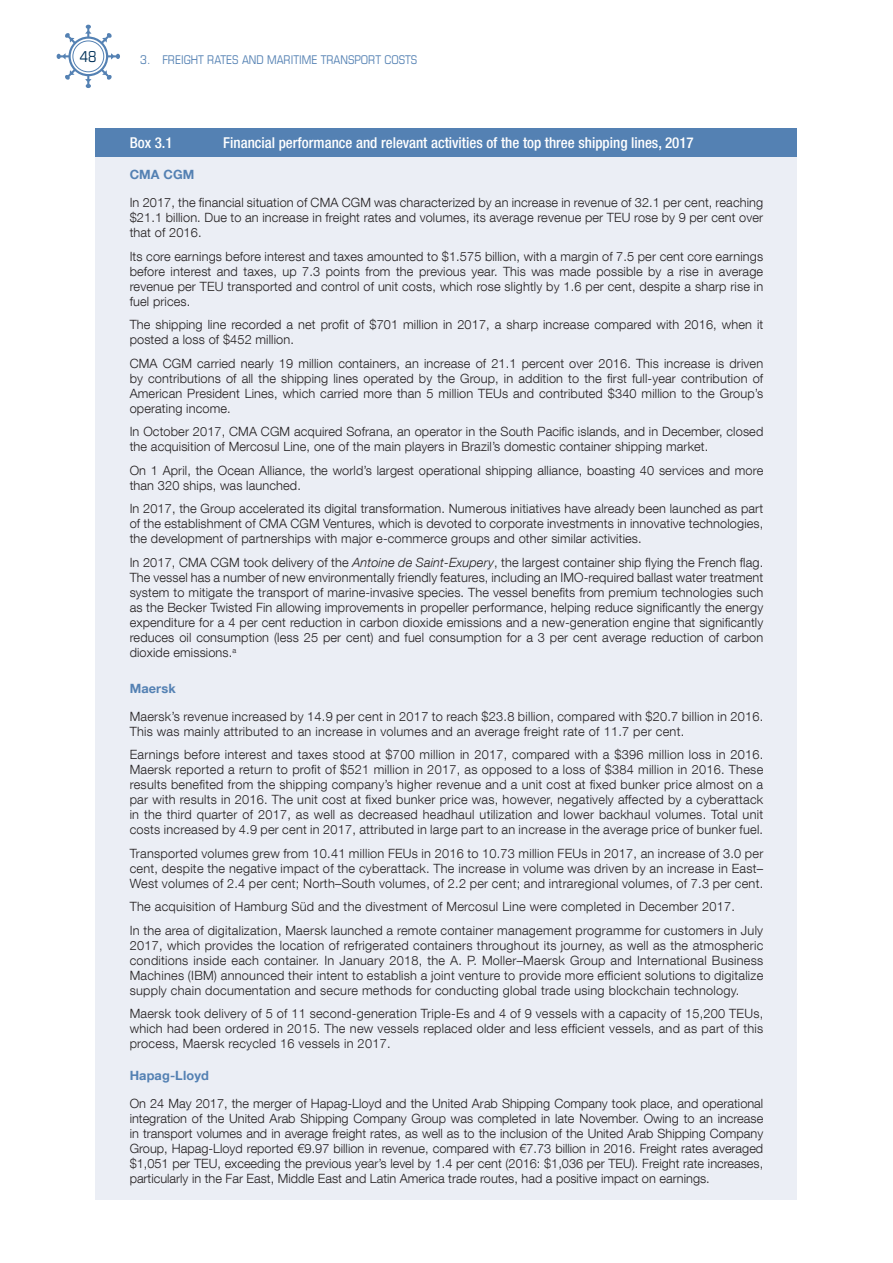
<style>
.page{position:relative;width:893px;height:1263px;background:#fff}
.page>*{position:absolute;margin:0;border:0;box-sizing:border-box;transform-origin:0 0}
.BOX_TITRE{font:500 condensed 15px "Helvetica Neue LT Com";color:#fff}
.t1{font:condensed 15px "Eurostile LT Std";color:#003159}
.BOX_TEXTE{font:300 12.75px/15px "Helvetica Neue LT Com";letter-spacing:.01em;color:#231f20;text-align:justify}
.BOX_TEXTE-2{font:700 12.75px "Helvetica Neue LT Com";letter-spacing:.01em;color:#5481b3}
.t2{font:condensed 12px "Eurostile LT Std";color:#5481b3}
.s1{font-style:italic}
</style>
<div class="page">
<svg style="left:57px;top:25px;width:63px;height:63px"></svg>
<div style="left:73px;top:41px;width:31px;height:31px;border:1px solid #5481b3;border-radius:50%"></div>
<div style="left:96px;top:128px;width:701px;height:49px;background:#5481b3"></div>
<div style="left:96px;top:158px;width:701px;height:38px;background:#ebeef5"></div>
<div style="left:96px;top:185px;width:701px;height:69px;background:#ebeef5"></div>
<div style="left:96px;top:239px;width:701px;height:83px;background:#ebeef5"></div>
<div style="left:96px;top:307px;width:701px;height:54px;background:#ebeef5"></div>
<div style="left:96px;top:346px;width:701px;height:83px;background:#ebeef5"></div>
<div style="left:96px;top:414px;width:701px;height:54px;background:#ebeef5"></div>
<div style="left:96px;top:453px;width:701px;height:53px;background:#ebeef5"></div>
<div style="left:96px;top:491px;width:701px;height:69px;background:#ebeef5"></div>
<div style="left:96px;top:545px;width:701px;height:128px;background:#ebeef5"></div>
<div style="left:96px;top:671px;width:701px;height:38px;background:#ebeef5"></div>
<div style="left:96px;top:699px;width:701px;height:53px;background:#ebeef5"></div>
<div style="left:96px;top:737px;width:701px;height:114px;background:#ebeef5"></div>
<div style="left:96px;top:836px;width:701px;height:68px;background:#ebeef5"></div>
<div style="left:96px;top:889px;width:701px;height:39px;background:#ebeef5"></div>
<div style="left:96px;top:913px;width:701px;height:98px;background:#ebeef5"></div>
<div style="left:96px;top:996px;width:701px;height:69px;background:#ebeef5"></div>
<div style="left:96px;top:1058px;width:701px;height:39px;background:#ebeef5"></div>
<div style="left:96px;top:1086px;width:701px;height:113px;background:#ebeef5"></div>
<p class="t1" style="left:80px;top:48px;width:18px">48</p>
<p class="t2" style="left:140px;top:52px;width:279px">3. FREIGHT RATES AND MARITIME TRANSPORT COSTS</p>
<p class="BOX_TITRE" style="left:130px;top:134px;width:44px">Box 3.1</p>
<p class="BOX_TITRE" style="left:223px;top:134px;width:472px">Financial performance and relevant activities of the top three shipping lines, 2017</p>
<p class="BOX_TEXTE-2" style="left:130px;top:167px;width:66px">CMA CGM</p>
<p class="BOX_TEXTE" style="left:130px;top:195px;width:635px">In 2017, the financial situation of CMA CGM was characterized by an increase in revenue of 32.1 per cent, reaching $21.1 billion. Due to an increase in freight rates and volumes, its average revenue per TEU rose by 9 per cent over that of 2016.</p>
<p class="BOX_TEXTE" style="left:130px;top:248px;width:635px">Its core earnings before interest and taxes amounted to $1.575 billion, with a margin of 7.5 per cent core earnings before interest and taxes, up 7.3 points from the previous year. This was made possible by a rise in average revenue per TEU transported and control of unit costs, which rose slightly by 1.6 per cent, despite a sharp rise in fuel prices.</p>
<p class="BOX_TEXTE" style="left:130px;top:317px;width:635px">The shipping line recorded a net profit of $701 million in 2017, a sharp increase compared with 2016, when it posted a loss of $452 million.</p>
<p class="BOX_TEXTE" style="left:130px;top:355px;width:635px">CMA CGM carried nearly 19 million containers, an increase of 21.1 percent over 2016. This increase is driven by contributions of all the shipping lines operated by the Group, in addition to the first full-year contribution of American President Lines, which carried more than 5 million TEUs and contributed $340 million to the Group’s operating income.</p>
<p class="BOX_TEXTE" style="left:130px;top:424px;width:635px">In October 2017, CMA CGM acquired Sofrana, an operator in the South Pacific islands, and in December, closed the acquisition of Mercosul Line, one of the main players in Brazil’s domestic container shipping market.</p>
<p class="BOX_TEXTE" style="left:130px;top:462px;width:635px">On 1 April, the Ocean Alliance, the world’s largest operational shipping alliance, boasting 40 services and more than 320 ships, was launched.</p>
<p class="BOX_TEXTE" style="left:130px;top:501px;width:635px">In 2017, the Group accelerated its digital transformation. Numerous initiatives have already been launched as part of the establishment of CMA CGM Ventures, which is devoted to corporate investments in innovative technologies, the development of partnerships with major e-commerce groups and other similar activities.</p>
<p class="BOX_TEXTE" style="left:130px;top:554px;width:635px">In 2017, CMA CGM took delivery of the <span class="s1">Antoine de Saint-Exupery</span>, the largest container ship flying the French flag.<br>The vessel has a number of new environmentally friendly features, including an IMO-required ballast water treatment system to mitigate the transport of marine-invasive species. The vessel benefits from premium technologies such as the Becker Twisted Fin allowing improvements in propeller performance, helping reduce significantly the energy expenditure for a 4 per cent reduction in carbon dioxide emissions and a new-generation engine that significantly reduces oil consumption (less 25 per cent) and fuel consumption for a 3 per cent average reduction of carbon dioxide emissions.<sup>a</sup></p>
<p class="BOX_TEXTE-2" style="left:130px;top:680px;width:47px">Maersk</p>
<p class="BOX_TEXTE" style="left:130px;top:708px;width:635px">Maersk’s revenue increased by 14.9 per cent in 2017 to reach $23.8 billion, compared with $20.7 billion in 2016.<br>This was mainly attributed to an increase in volumes and an average freight rate of 11.7 per cent.</p>
<p class="BOX_TEXTE" style="left:130px;top:747px;width:635px">Earnings before interest and taxes stood at $700 million in 2017, compared with a $396 million loss in 2016.<br>Maersk reported a return to profit of $521 million in 2017, as opposed to a loss of $384 million in 2016. These results benefited from the shipping company’s higher revenue and a unit cost at fixed bunker price almost on a par with results in 2016. The unit cost at fixed bunker price was, however, negatively affected by a cyberattack in the third quarter of 2017, as well as decreased headhaul utilization and lower backhaul volumes. Total unit costs increased by 4.9 per cent in 2017, attributed in large part to an increase in the average price of bunker fuel.</p>
<p class="BOX_TEXTE" style="left:130px;top:845px;width:635px">Transported volumes grew from 10.41 million FEUs in 2016 to 10.73 million FEUs in 2017, an increase of 3.0 per cent, despite the negative impact of the cyberattack. The increase in volume was driven by an increase in East– West volumes of 2.4 per cent; North–South volumes, of 2.2 per cent; and intraregional volumes, of 7.3 per cent.</p>
<p class="BOX_TEXTE" style="left:130px;top:899px;width:607px">The acquisition of Hamburg Süd and the divestment of Mercosul Line were completed in December 2017.</p>
<p class="BOX_TEXTE" style="left:130px;top:922px;width:635px">In the area of digitalization, Maersk launched a remote container management programme for customers in July 2017, which provides the location of refrigerated containers throughout its journey, as well as the atmospheric conditions inside each container. In January 2018, the A. P. Moller–Maersk Group and International Business Machines (IBM) announced their intent to establish a joint venture to provide more efficient solutions to digitalize supply chain documentation and secure methods for conducting global trade using blockchain technology.</p>
<p class="BOX_TEXTE" style="left:130px;top:1006px;width:635px">Maersk took delivery of 5 of 11 second-generation Triple-Es and 4 of 9 vessels with a capacity of 15,200 TEUs, which had been ordered in 2015. The new vessels replaced older and less efficient vessels, and as part of this process, Maersk recycled 16 vessels in 2017.</p>
<p class="BOX_TEXTE-2" style="left:130px;top:1068px;width:81px">Hapag-Lloyd</p>
<p class="BOX_TEXTE" style="left:130px;top:1096px;width:635px">On 24 May 2017, the merger of Hapag-Lloyd and the United Arab Shipping Company took place, and operational integration of the United Arab Shipping Company Group was completed in late November. Owing to an increase in transport volumes and in average freight rates, as well as to the inclusion of the United Arab Shipping Company Group, Hapag-Lloyd reported €9.97 billion in revenue, compared with €7.73 billion in 2016. Freight rates averaged $1,051 per TEU, exceeding the previous year’s level by 1.4 per cent (2016: $1,036 per TEU). Freight rate increases, particularly in the Far East, Middle East and Latin America trade routes, had a positive impact on earnings.</p>
</div>
